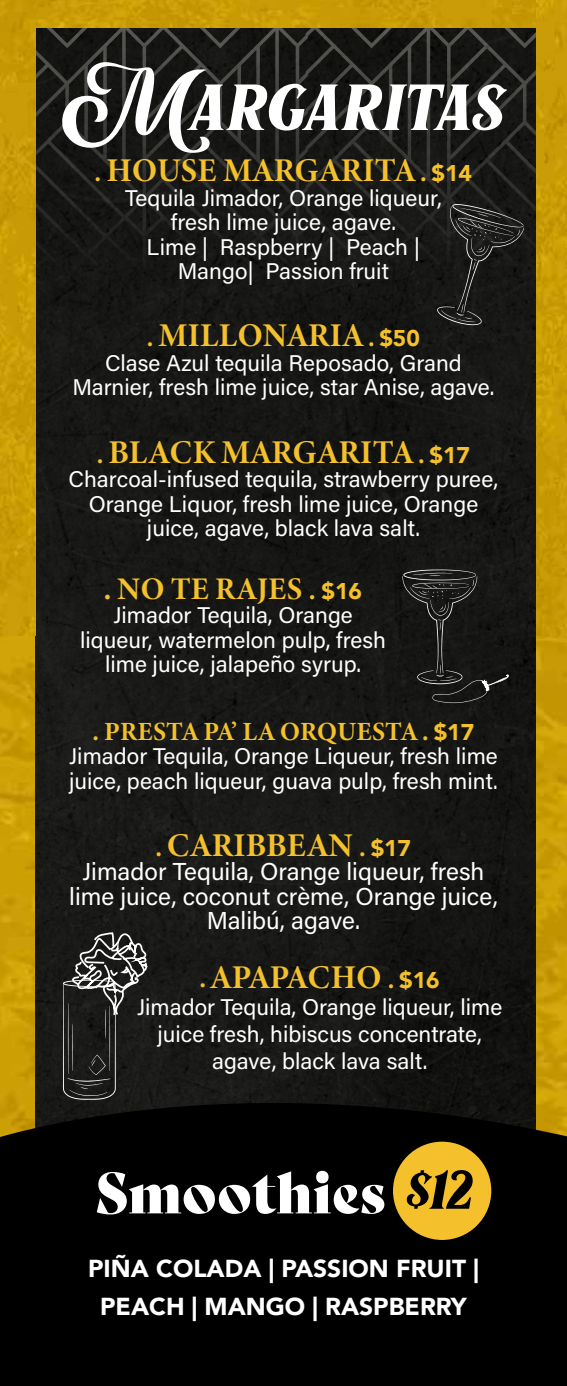
<style>
.page{position:relative;width:567px;height:1386px;background:#fff}
.page>*{position:absolute;margin:0;border:0;box-sizing:border-box;transform-origin:0 0}
.t1{font:91px "Marons";color:#fff}
.t2{font:56px "Bely Display";color:#fff}
.t3{font:33.25px "Minion Variable Concept";letter-spacing:.015em;color:#f4c12c}
.t4{font:31.5px "Minion Variable Concept";letter-spacing:.015em;color:#f4c12c}
.t5{font:26.25px "Minion Variable Concept";letter-spacing:.005em;color:#f4c12c}
.t6{font:24.5px/24.5px "Acumin Variable Concept";color:#fff;text-align:center}
.t7{font:900 24.5px/38.5px "Avenir";color:#fff;text-align:center}
.t8{font:22.75px/24.5px "Acumin Variable Concept";color:#fff;text-align:center}
.s1{font-size:24.5px}
.s2{font-family:"Avenir";font-weight:900;font-size:22.75px}
.s3{font-size:28px}
.s4{font-family:"Marons";font-size:77px;color:#000}
</style>
<div class="page">
<img style="left:0;top:276px;width:567px;height:825px">
<div style="left:35px;top:276px;width:501px;height:825px;background:#171716"></div>
<svg style="left:144px;top:197px;width:76px;height:79px;background:#171716"></svg>
<svg style="left:35px;top:197px;width:109px;height:79px;background:#181815"></svg>
<svg style="left:125px;top:28px;width:95px;height:169px;background:#1d1c1b"></svg>
<svg style="left:35px;top:28px;width:90px;height:169px;background:#22201a"></svg>
<svg style="left:449px;top:197px;width:88px;height:79px;background:#221f17"></svg>
<svg style="left:430px;top:28px;width:107px;height:169px;background:#1d1d1a"></svg>
<svg style="left:220px;top:28px;width:210px;height:248px;background:#1b1b1a"></svg>
<div style="left:0;top:1101px;width:567px;height:285px;background:#000"></div>
<svg style="left:437px;top:204px;width:87px;height:121px;background:#232322"></svg>
<svg style="left:63px;top:911px;width:86px;height:189px;background:#343433"></svg>
<svg style="left:403px;top:569px;width:106px;height:134px;background:#20201f"></svg>
<div style="left:394px;top:1143px;width:96px;height:96px;background:#f4c12c;border-radius:50%"></div>
<div style="left:393px;top:1142px;width:98px;height:98px;border:2px solid #f4c12c;border-radius:50%"></div>
<img style="left:35px;top:0;width:502px;height:28px">
<img style="left:0;top:0;width:35px;height:635px">
<img style="left:537px;top:0;width:30px;height:635px">
<h1 class="t1" style="left:62px;top:62px;width:445px">Margaritas</h1>
<h3 class="t3" style="left:95px;top:147px;width:379px"><span class="s1">.</span> HOUSE MARGARITA <span class="s1">.</span> <span class="s2">$14</span></h3>
<p class="t8" style="left:125px;top:185px;width:318px">Tequila Jimador, Orange liqueur, fresh lime juice, agave.<br>Lime | Raspberry | Peach |<br>Mango| Passion fruit</p>
<h3 class="t3" style="left:147px;top:313px;width:274px"><span class="s1">.</span> MILLONARIA <span class="s1">.</span> <span class="s2">$50</span></h3>
<p class="t8" style="left:72px;top:350px;width:424px">Clase Azul tequila Reposado, Grand<br>Marnier, fresh lime juice, star Anise, agave.</p>
<h3 class="t3" style="left:97px;top:429px;width:374px"><span class="s1">.</span> BLACK MARGARITA <span class="s1">.</span> <span class="s2">$17</span></h3>
<p class="t8" style="left:69px;top:466px;width:431px">Charcoal-infused tequila, strawberry puree,<br>Orange Liquor, fresh lime juice, Orange juice, agave, black lava salt.</p>
<h3 class="t4" style="left:104px;top:566px;width:259px">. NO TE RAJES <span class="s3">.</span> <span class="s2">$16</span></h3>
<p class="t8" style="left:80px;top:602px;width:307px">Jimador Tequila, Orange liqueur, watermelon pulp, fresh lime juice, jalapeño syrup.</p>
<p class="t5" style="left:93px;top:713px;width:383px">. PRESTA PA’ LA ORQUESTA . <span class="s2">$17</span></p>
<p class="t8" style="left:69px;top:743px;width:430px;text-align:left">Jimador Tequila, Orange Liqueur, fresh lime juice, peach liqueur, guava pulp, fresh mint.</p>
<h3 class="t3" style="left:156px;top:822px;width:257px"><span class="s1">.</span> CARIBBEAN <span class="s1">.</span> <span class="s2">$17</span></h3>
<p class="t6" style="left:69px;top:859px;width:430px">Jimador Tequila, Orange liqueur, fresh lime juice, coconut crème, Orange juice,<br>Malibú, agave.</p>
<h3 class="t3" style="left:200px;top:954px;width:241px"><span class="s1">.</span> APAPACHO <span class="s1">.</span> <span class="s2">$16</span></h3>
<p class="t8" style="left:137px;top:992px;width:367px;line-height:27.3px">Jimador Tequila, Orange liqueur, lime juice fresh, hibiscus concentrate, agave, black lava salt.</p>
<h2 class="t2" style="left:95px;top:1148px;width:380px">Smoothies <span class="s4">$12</span></h2>
<p class="t7" style="left:88px;top:1249px;width:392px">PIÑA COLADA | PASSION FRUIT |<br>PEACH | MANGO | RASPBERRY</p>
</div>
